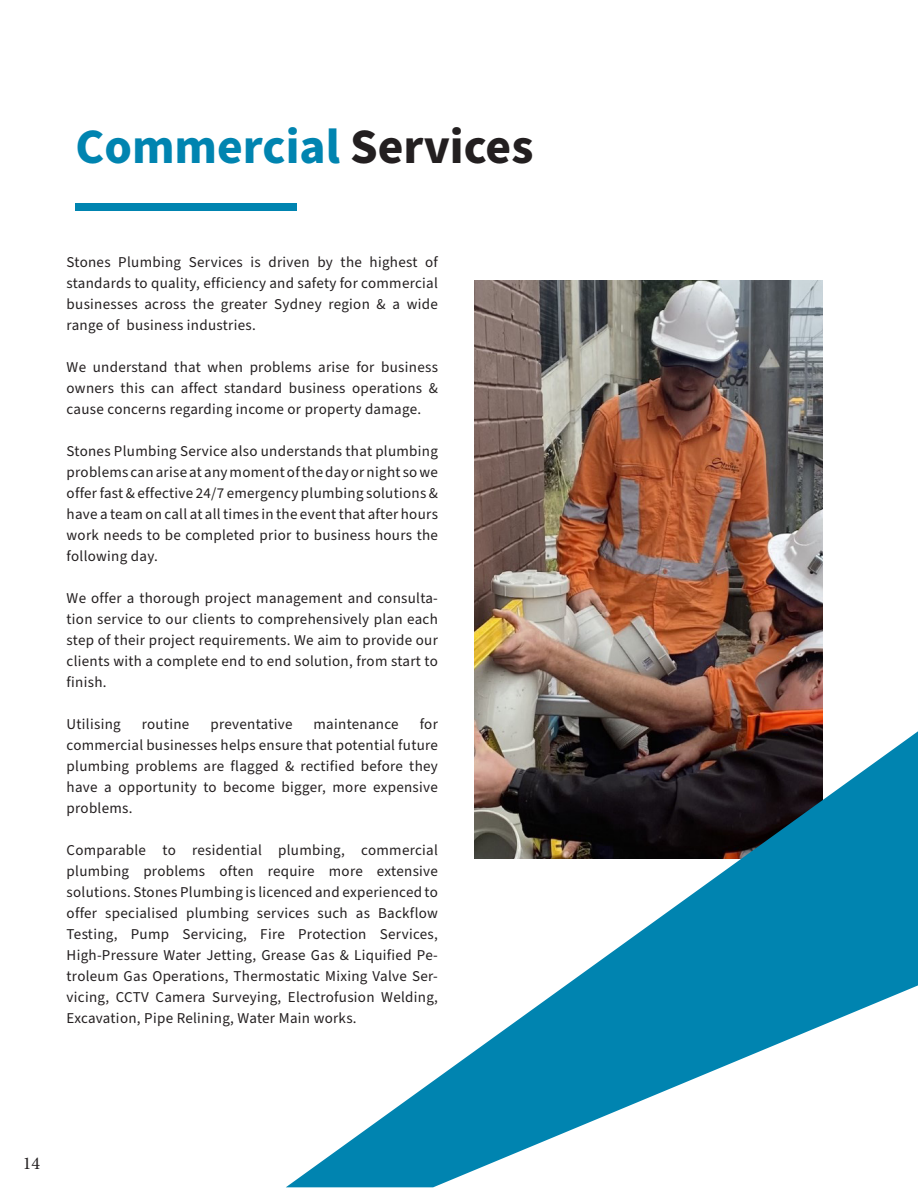
<style>
.page{position:relative;width:918px;height:1188px;background:#fff}
.page>*{position:absolute;margin:0;border:0;box-sizing:border-box;transform-origin:0 0}
.Sub_Title{font:700 49.5px "Source Sans Pro";color:#0084b0}
.t1{font:18px "Minion Pro";color:#231f20}
.Body_Text{font:15px/21px "Source Sans Pro";letter-spacing:.02em;color:#231f20;text-align:justify}
.s1{color:#231f20}
</style>
<div class="page">
<img style="left:475px;top:280px;width:347px;height:451px">
<div style="left:76px;top:203px;width:221px;height:8px;background:#0084b0"></div>
<svg style="left:286px;top:731px;width:632px;height:456px"></svg>
<p class="Sub_Title" style="left:76px;top:113px;width:459px">Commercial <span class="s1">Services</span></p>
<p class="Body_Text" style="left:67px;top:252px;width:373px">Stones Plumbing Services is driven by the highest of standards to quality, efficiency and safety for commercial businesses across the greater Sydney region &amp; a wide range of business industries.</p>
<p class="Body_Text" style="left:67px;top:357px;width:373px">We understand that when problems arise for business owners this can affect standard business operations &amp; cause concerns regarding income or property damage.</p>
<p class="Body_Text" style="left:67px;top:441px;width:373px">Stones Plumbing Service also understands that plumbing problems can arise at any moment of the day or night so we offer fast &amp; effective 24/7 emergency plumbing solutions &amp; have a team on call at all times in the event that after hours work needs to be completed prior to business hours the following day.</p>
<p class="Body_Text" style="left:67px;top:588px;width:373px">We offer a thorough project management and consulta&shy;tion service to our clients to comprehensively plan each step of their project requirements. We aim to provide our clients with a complete end to end solution, from start to finish.</p>
<p class="Body_Text" style="left:67px;top:714px;width:56px">Utilising</p>
<p class="Body_Text" style="left:142px;top:714px;width:49px">routine</p>
<p class="Body_Text" style="left:210px;top:714px;width:84px">preventative</p>
<p class="Body_Text" style="left:314px;top:714px;width:87px">maintenance</p>
<p class="Body_Text" style="left:67px;top:714px;width:373px;text-indent:353px">for commercial businesses helps ensure that potential future plumbing problems are flagged &amp; rectified before they have a opportunity to become bigger, more expensive problems.</p>
<p class="Body_Text" style="left:67px;top:840px;width:373px">Comparable to residential plumbing, commercial plumbing problems often require more extensive solutions. Stones Plumbing is licenced and experienced to offer specialised plumbing services such as Backflow Testing, Pump Servicing, Fire Protection Services, High-Pressure Water Jetting, Grease Gas &amp; Liquified Pe&shy;troleum Gas Operations, Thermostatic Mixing Valve Ser&shy;vicing, CCTV Camera Surveying, Electrofusion Welding, Excavation, Pipe Relining, Water Main works.</p>
<p class="t1" style="left:23px;top:1151px;width:19px">14</p>
</div>
